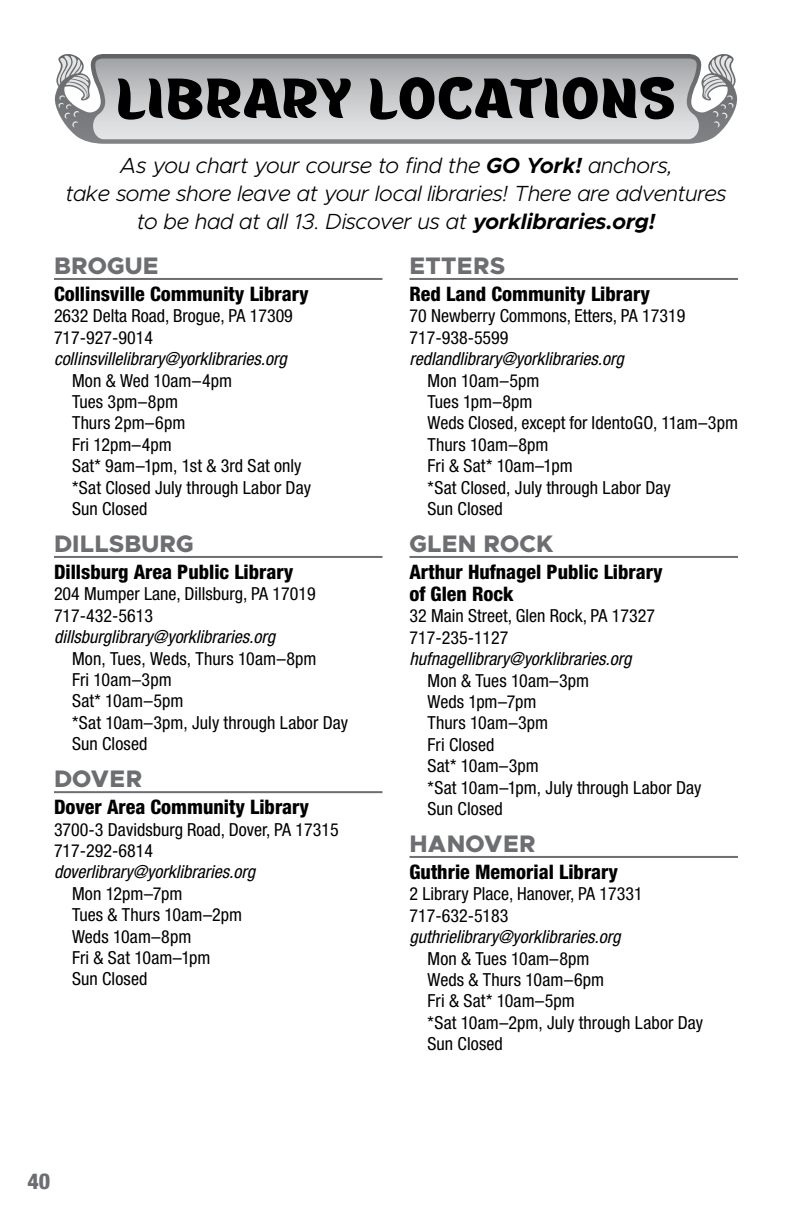
<style>
.page{position:relative;width:792px;height:1224px;background:#fff}
.page>*{position:absolute;margin:0;border:0;box-sizing:border-box;transform-origin:0 0}
.t1{font:60px "Marly Tail";color:#000}
.t2{font:800 24px "Metropolis";letter-spacing:.01em;color:#6d6e71}
.t3{font:italic 300 22px/28px "Metropolis";color:#000;text-align:center}
.t4{font:800 condensed 22px "Helvetica Neue LT Std";color:#6d6e71}
.t5{font:800 condensed 20px/22px "Helvetica Neue LT Std";color:#000}
.t6{font:condensed 18px/21.4px "Helvetica Neue LT Std";color:#000}
.t7{font:italic condensed 18px "Helvetica Neue LT Std";color:#000}
.s1{font-weight:700}
</style>
<div class="page">
<hr style="left:54px;top:278px;width:328px;height:2px;background:#6d6e71">
<hr style="left:54px;top:556px;width:328px;height:2px;background:#6d6e71">
<hr style="left:54px;top:791px;width:328px;height:2px;background:#6d6e71">
<hr style="left:410px;top:278px;width:328px;height:2px;background:#6d6e71">
<hr style="left:410px;top:556px;width:328px;height:2px;background:#6d6e71">
<hr style="left:410px;top:856px;width:328px;height:2px;background:#6d6e71">
<svg style="left:55px;top:54px;width:682px;height:90px"></svg>
<svg style="left:58px;top:56px;width:31px;height:71px"></svg>
<svg style="left:703px;top:56px;width:31px;height:71px"></svg>
<svg style="left:93px;top:58px;width:606px;height:81px;background:#c5c6c8"></svg>
<h1 class="t1" style="left:116px;top:56px;width:562px">LIBRARY LOCATIONS</h1>
<p class="t3" style="left:66px;top:151px;width:662px">As you chart your course to find the <span class="s1">GO York!</span> anchors,<br>take some shore leave at your local libraries! There are adventures to be had at all 13. Discover us at <span class="s1">yorklibraries.org!</span></p>
<h2 class="t2" style="left:54px;top:250px;width:106px">BROGUE</h2>
<p class="t5" style="left:54px;top:283px;width:256px">Collinsville Community Library</p>
<p class="t6" style="left:54px;top:305px;width:240px">2632 Delta Road, Brogue, PA 17309<br>717-927-9014</p>
<p class="t7" style="left:54px;top:348px;width:234px">collinsvillelibrary@yorklibraries.org</p>
<p class="t6" style="left:72px;top:369px;width:241px">Mon &amp; Wed 10am–4pm<br>Tues 3pm–8pm<br>Thurs 2pm–6pm<br>Fri 12pm–4pm<br>Sat* 9am–1pm, 1st &amp; 3rd Sat only *Sat Closed July through Labor Day<br>Sun Closed</p>
<h2 class="t2" style="left:54px;top:528px;width:141px">DILLSBURG</h2>
<p class="t5" style="left:54px;top:561px;width:241px">Dillsburg Area Public Library</p>
<p class="t6" style="left:54px;top:583px;width:263px">204 Mumper Lane, Dillsburg, PA 17019<br>717-432-5613</p>
<p class="t7" style="left:54px;top:626px;width:223px">dillsburglibrary@yorklibraries.org</p>
<p class="t6" style="left:72px;top:647px;width:278px">Mon, Tues, Weds, Thurs 10am–8pm<br>Fri 10am–3pm<br>Sat* 10am–5pm<br>*Sat 10am–3pm, July through Labor Day<br>Sun Closed</p>
<h2 class="t2" style="left:54px;top:764px;width:90px">DOVER</h2>
<p class="t5" style="left:54px;top:796px;width:257px">Dover Area Community Library</p>
<p class="t6" style="left:54px;top:818px;width:286px">3700-3 Davidsburg Road, Dover, PA 17315<br>717-292-6814</p>
<p class="t7" style="left:54px;top:862px;width:203px">doverlibrary@yorklibraries.org</p>
<p class="t6" style="left:72px;top:883px;width:172px">Mon 12pm–7pm<br>Tues &amp; Thurs 10am–2pm<br>Weds 10am–8pm<br>Fri &amp; Sat 10am–1pm<br>Sun Closed</p>
<p class="t4" style="left:28px;top:1168px;width:24px">40</p>
<h2 class="t2" style="left:410px;top:250px;width:97px">ETTERS</h2>
<p class="t5" style="left:410px;top:283px;width:242px">Red Land Community Library</p>
<p class="t6" style="left:410px;top:305px;width:277px">70 Newberry Commons, Etters, PA 17319<br>717-938-5599</p>
<p class="t7" style="left:410px;top:348px;width:216px">redlandlibrary@yorklibraries.org</p>
<p class="t6" style="left:428px;top:369px;width:312px">Mon 10am–5pm<br>Tues 1pm–8pm<br>Weds Closed, except for IdentoGO, 11am–3pm<br>Thurs 10am–8pm<br>Fri &amp; Sat* 10am–1pm<br>*Sat Closed, July through Labor Day<br>Sun Closed</p>
<h2 class="t2" style="left:410px;top:528px;width:146px">GLEN ROCK</h2>
<p class="t5" style="left:410px;top:561px;width:255px">Arthur Hufnagel Public Library of Glen Rock</p>
<p class="t6" style="left:410px;top:605px;width:247px">32 Main Street, Glen Rock, PA 17327<br>717-235-1127</p>
<p class="t7" style="left:410px;top:648px;width:224px">hufnagellibrary@yorklibraries.org</p>
<p class="t6" style="left:428px;top:669px;width:276px">Mon &amp; Tues 10am–3pm<br>Weds 1pm–7pm<br>Thurs 10am–3pm<br>Fri Closed<br>Sat* 10am–3pm<br>*Sat 10am–1pm, July through Labor Day<br>Sun Closed</p>
<h2 class="t2" style="left:410px;top:828px;width:128px">HANOVER</h2>
<p class="t5" style="left:410px;top:861px;width:210px">Guthrie Memorial Library</p>
<p class="t6" style="left:410px;top:883px;width:235px">2 Library Place, Hanover, PA 17331<br>717-632-5183</p>
<p class="t7" style="left:410px;top:926px;width:212px">guthrielibrary@yorklibraries.org</p>
<p class="t6" style="left:428px;top:947px;width:277px">Mon &amp; Tues 10am–8pm<br>Weds &amp; Thurs 10am–6pm<br>Fri &amp; Sat* 10am–5pm<br>*Sat 10am–2pm, July through Labor Day<br>Sun Closed</p>
</div>
